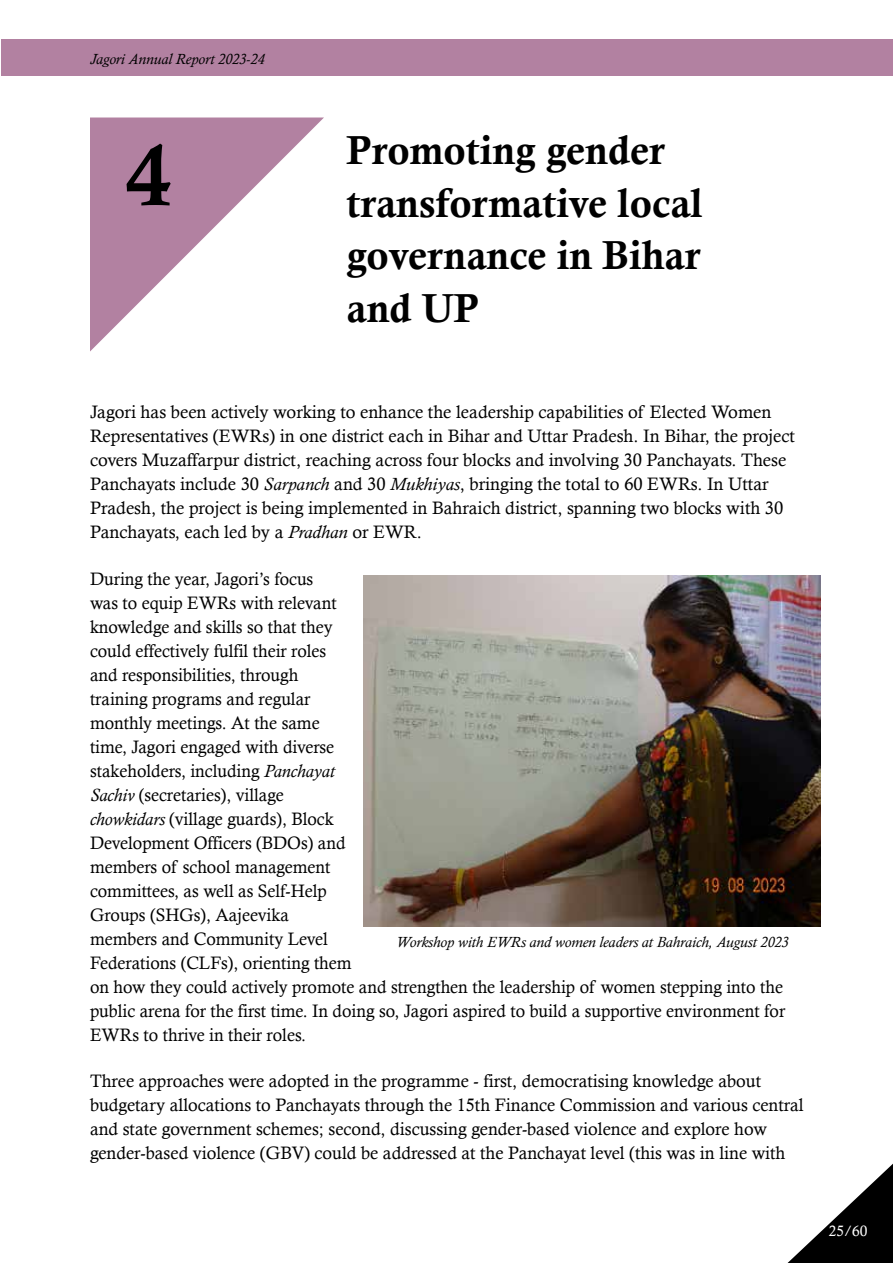
<style>
.page{position:relative;width:893px;height:1263px;background:#fff}
.page>*{position:absolute;margin:0;border:0;box-sizing:border-box;transform-origin:0 0}
.t1{font:87px "Calis MT Bol";color:#000}
.t2{font:40.5px/52.5px "Calis MT Bol";color:#000}
.t3{font:18px/24px "Calisto";color:#000}
.t4{font:italic 15px "Calisto";color:#000}
.t5{font:15px "Calisto";color:#fff}
.s1{font-style:italic}
</style>
<div class="page">
<div style="left:1px;top:39px;width:892px;height:37px;background:#b281a1"></div>
<svg style="left:788px;top:1164px;width:105px;height:99px"></svg>
<svg style="left:90px;top:117px;width:234px;height:234px;fill:#b281a1"></svg>
<img style="left:364px;top:576px;width:456px;height:351px">
<p class="t4" style="left:90px;top:50px;width:176px">Jagori Annual Report 2023-24</p>
<h1 class="t1" style="left:126px;top:126px;width:46px">4</h1>
<h2 class="t2" style="left:346px;top:124px;width:358px">Promoting gender transformative local governance in Bihar and UP</h2>
<p class="t3" style="left:90px;top:400px;width:706px">Jagori has been actively working to enhance the leadership capabilities of Elected Women Representatives (EWRs) in one district each in Bihar and Uttar Pradesh. In Bihar, the project covers Muzaffarpur district, reaching across four blocks and involving 30 Panchayats. These Panchayats include 30 <span class="s1">Sarpanch</span> and 30 <span class="s1">Mukhiyas</span>, bringing the total to 60 EWRs. In Uttar Pradesh, the project is being implemented in Bahraich district, spanning two blocks with 30<br>Panchayats, each led by a <span class="s1">Pradhan</span> or EWR.</p>
<p class="t3" style="left:90px;top:566px;width:697px">During the year, Jagori’s focus<br>was to equip EWRs with relevant<br>knowledge and skills so that they<br>could effectively fulfil their roles<br>and responsibilities, through<br>training programs and regular<br>monthly meetings. At the same<br>time, Jagori engaged with diverse<br>stakeholders, including <span class="s1">Panchayat<br>Sachiv</span> (secretaries), village<br><span class="s1">chowkidars</span> (village guards), Block<br>Development Officers (BDOs) and<br>members of school management<br>committees, as well as Self-Help<br>Groups (SHGs), Aajeevika<br>members and Community Level<br>Federations (CLFs), orienting them<br>on how they could actively promote and strengthen the leadership of women stepping into the public arena for the first time. In doing so, Jagori aspired to build a supportive environment for EWRs to thrive in their roles.</p>
<p class="t3" style="left:90px;top:1069px;width:715px">Three approaches were adopted in the programme - first, democratising knowledge about budgetary allocations to Panchayats through the 15th Finance Commission and various central and state government schemes; second, discussing gender-based violence and explore how gender-based violence (GBV) could be addressed at the Panchayat level (this was in line with</p>
<p class="t4" style="left:396px;top:933px;width:394px">Workshop with EWRs and women leaders at Bahraich, August 2023</p>
<p class="t5" style="left:829px;top:1222px;width:40px">25/60</p>
</div>
